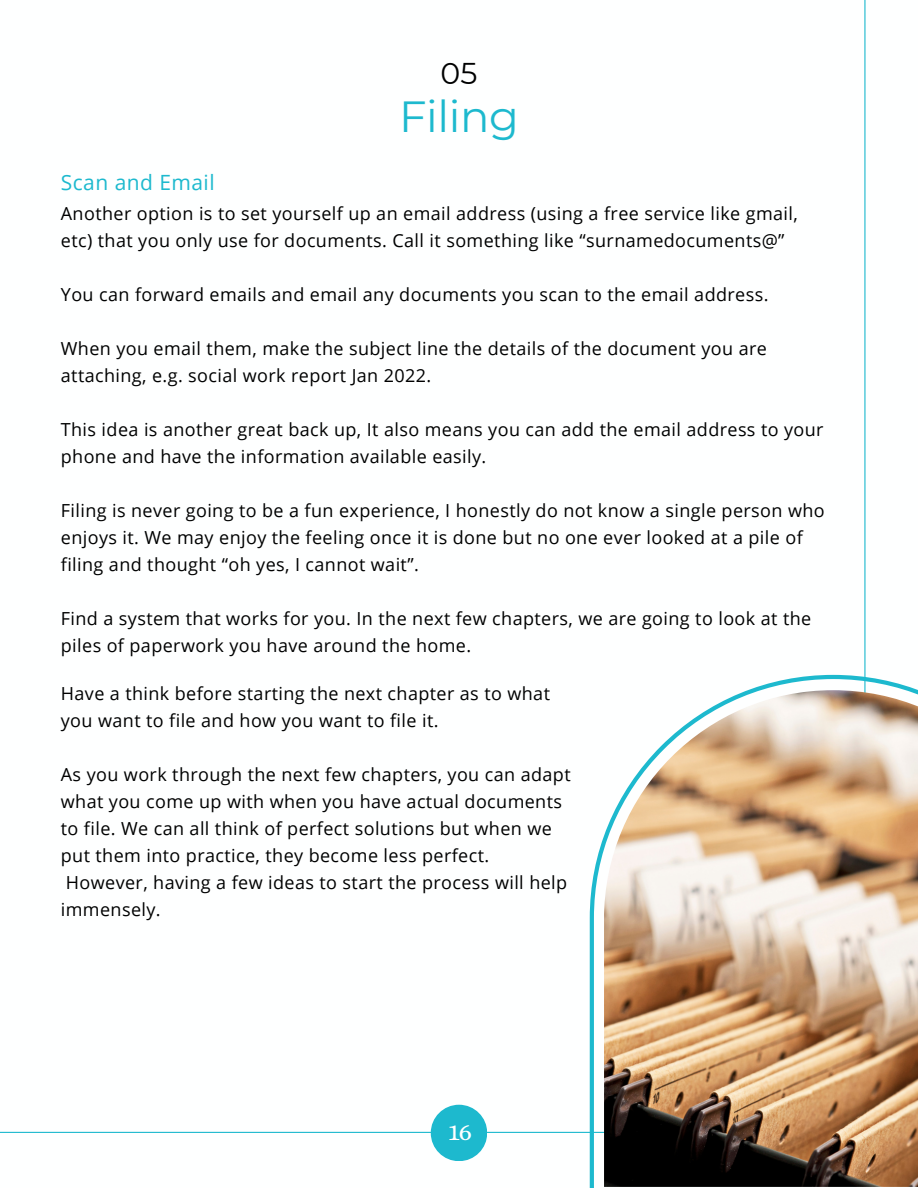
<style>
.page{position:relative;width:918px;height:1188px;background:#fff}
.page>*{position:absolute;margin:0;border:0;box-sizing:border-box;transform-origin:0 0}
.t1{font:43.5px "Montserrat";letter-spacing:-.01em;color:#1db9ce}
.t2{font:30px "Montserrat";color:#000}
.t3{font:27px "Alice";color:#fff}
.t4{font:21px "Open Sans";letter-spacing:.02em;color:#1db9ce}
.t5{font:18px/27px "Open Sans";letter-spacing:.02em;color:#000}
</style>
<div class="page">
<hr style="left:0;top:1132px;width:918px;height:1px;background:#1db9ce">
<div style="left:431px;top:1105px;width:56px;height:56px;background:#1db9ce;border-radius:50%"></div>
<hr style="left:864px;top:0;width:2px;height:1132px;background:#1db9ce">
<svg style="left:590px;top:675px;width:328px;height:513px"></svg>
<img style="left:604px;top:690px;width:314px;height:497px">
<h2 class="t2" style="left:441px;top:53px;width:38px">05</h2>
<h1 class="t1" style="left:399px;top:87px;width:121px">Filing</h1>
<p class="t4" style="left:61px;top:168px;width:155px">Scan and Email</p>
<p class="t5" style="left:61px;top:199px;width:739px">Another option is to set yourself up an email address (using a free service like gmail, etc) that you only use for documents. Call it something like “surnamedocuments@”</p>
<p class="t5" style="left:61px;top:280px;width:709px">You can forward emails and email any documents you scan to the email address.</p>
<p class="t5" style="left:61px;top:334px;width:708px">When you email them, make the subject line the details of the document you are attaching, e.g. social work report Jan 2022.</p>
<p class="t5" style="left:61px;top:415px;width:764px">This idea is another great back up, It also means you can add the email address to your phone and have the information available easily.</p>
<p class="t5" style="left:61px;top:496px;width:765px">Filing is never going to be a fun experience, I honestly do not know a single person who enjoys it. We may enjoy the feeling once it is done but no one ever looked at a pile of filing and thought “oh yes, I cannot wait”.</p>
<p class="t5" style="left:61px;top:604px;width:752px">Find a system that works for you. In the next few chapters, we are going to look at the piles of paperwork you have around the home.</p>
<p class="t5" style="left:61px;top:680px;width:491px">Have a think before starting the next chapter as to what you want to file and how you want to file it.</p>
<p class="t5" style="left:61px;top:761px;width:511px">As you work through the next few chapters, you can adapt what you come up with when you have actual documents to file. We can all think of perfect solutions but when we put them into practice, they become less perfect.<br>However, having a few ideas to start the process will help immensely.</p>
<h3 class="t3" style="left:448px;top:1116px;width:26px">16</h3>
</div>
